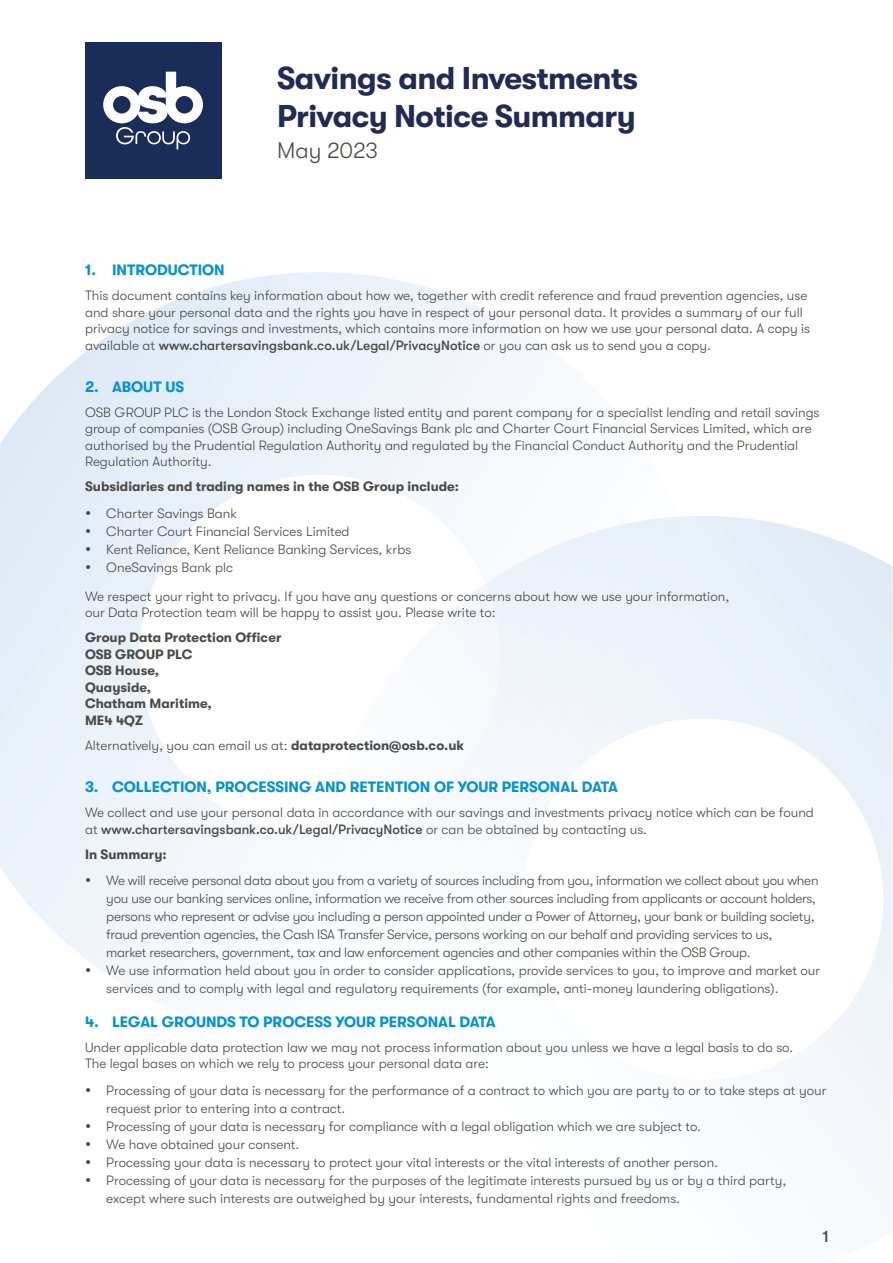
<style>
.page{position:relative;width:893px;height:1263px;background:#fff}
.page>*{position:absolute;margin:0;border:0;box-sizing:border-box;transform-origin:0 0}
.t1{font:700 31.5px/37.8px "GT Walsheim";letter-spacing:-.02em;color:#212b55}
.t2{font:300 22.5px "GT Walsheim";color:#4a4a49}
.t3{font:500 16.5px "GT Walsheim";color:#4a4a49}
.t4{font:700 15px "GT Walsheim";color:#0093d6}
.OSB_body{font:300 13.5px/16.5px "GT Walsheim";color:#4a4a49}
.OSB_body-2{font:300 13.5px/18px "GT Walsheim";letter-spacing:-.02em;color:#4a4a49}
.OSB_body-3{font:700 13.5px/16.5px "GT Walsheim";color:#4a4a49}
.s1{font-weight:500}
.s2{font-weight:700}
</style>
<div class="page">
<img style="left:855px;top:548px;width:38px;height:449px">
<img style="left:680px;top:516px;width:17px;height:1px">
<div style="left:85px;top:43px;width:136px;height:136px;background:#1a2d58"></div>
<svg style="left:103px;top:72px;width:100px;height:77px"></svg>
<svg style="left:86px;top:511px;width:4px;height:4px"></svg>
<svg style="left:86px;top:529px;width:4px;height:4px"></svg>
<svg style="left:86px;top:547px;width:4px;height:4px"></svg>
<svg style="left:86px;top:565px;width:4px;height:4px"></svg>
<svg style="left:86px;top:878px;width:4px;height:4px"></svg>
<p class="t1" style="left:277px;top:59px;width:363px">Savings and Investments<br>Privacy Notice Summary</p>
<p class="t2" style="left:277px;top:138px;width:102px">May 2023</p>
<p class="t4" style="left:85px;top:262px;width:141px">1. INTRODUCTION</p>
<p class="OSB_body" style="left:85px;top:287px;width:727px">This document contains key information about how we, together with credit reference and fraud prevention agencies, use and share your personal data and the rights you have in respect of your personal data. It provides a summary of our full privacy notice for savings and investments, which contains more information on how we use your personal data. A copy is available at <span class="s1">www.chartersavingsbank.co.uk/Legal/PrivacyNotice</span> or you can ask us to send you a copy.</p>
<p class="t4" style="left:85px;top:378px;width:101px">2. ABOUT US</p>
<p class="OSB_body" style="left:85px;top:404px;width:736px">OSB GROUP PLC is the London Stock Exchange listed entity and parent company for a specialist lending and retail savings group of companies (OSB Group) including OneSavings Bank plc and Charter Court Financial Services Limited, which are authorised by the Prudential Regulation Authority and regulated by the Financial Conduct Authority and the Prudential Regulation Authority.</p>
<p class="OSB_body-3" style="left:85px;top:478px;width:375px">Subsidiaries and trading names in the OSB Group include:</p>
<p class="OSB_body" style="left:106px;top:505px;width:132px">Charter Savings Bank</p>
<p class="OSB_body" style="left:106px;top:523px;width:245px">Charter Court Financial Services Limited</p>
<p class="OSB_body" style="left:106px;top:541px;width:307px">Kent Reliance, Kent Reliance Banking Services, krbs</p>
<p class="OSB_body" style="left:106px;top:559px;width:128px">OneSavings Bank plc</p>
<p class="OSB_body" style="left:85px;top:588px;width:646px">We respect your right to privacy. If you have any questions or concerns about how we use your information, our Data Protection team will be happy to assist you. Please write to:</p>
<p class="OSB_body-3" style="left:85px;top:629px;width:198px">Group Data Protection Officer<br>OSB GROUP PLC<br>OSB House,<br>Quayside,<br>Chatham Maritime,<br>ME4 4QZ</p>
<p class="OSB_body" style="left:85px;top:737px;width:381px">Alternatively, you can email us at: <span class="s2">dataprotection@osb.co.uk</span></p>
<p class="t4" style="left:85px;top:778px;width:534px">3. COLLECTION, PROCESSING AND RETENTION OF YOUR PERSONAL DATA</p>
<p class="OSB_body" style="left:85px;top:804px;width:730px">We collect and use your personal data in accordance with our savings and investments privacy notice which can be found at <span class="s1">www.chartersavingsbank.co.uk/Legal/PrivacyNotice</span> or can be obtained by contacting us.</p>
<p class="OSB_body-3" style="left:85px;top:846px;width:83px">In Summary:</p>
<p class="OSB_body-2" style="left:106px;top:871px;width:714px">We will receive personal data about you from a variety of sources including from you, information we collect about you when you use our banking services online, information we receive from other sources including from applicants or account holders, persons who represent or advise you including a person appointed under a Power of Attorney, your bank or building society, fraud prevention agencies, the Cash ISA Transfer Service, persons working on our behalf and providing services to us,<br>market researchers, government, tax and law enforcement agencies and other companies within the OSB Group.</p>
<p class="OSB_body" style="left:106px;top:961px;width:715px;line-height:18px">We use information held about you in order to consider applications, provide services to you, to improve and market our services and to comply with legal and regulatory requirements (for example, anti-money laundering obligations).</p>
<p class="t4" style="left:85px;top:1013px;width:412px">4. LEGAL GROUNDS TO PROCESS YOUR PERSONAL DATA</p>
<p class="OSB_body" style="left:85px;top:1039px;width:710px">Under applicable data protection law we may not process information about you unless we have a legal basis to do so.<br>The legal bases on which we rely to process your personal data are:</p>
<p class="OSB_body" style="left:106px;top:1081px;width:722px;line-height:18px">Processing of your data is necessary for the performance of a contract to which you are party to or to take steps at your request prior to entering into a contract.</p>
<p class="OSB_body" style="left:106px;top:1118px;width:596px">Processing of your data is necessary for compliance with a legal obligation which we are subject to.</p>
<p class="OSB_body" style="left:106px;top:1136px;width:195px">We have obtained your consent.</p>
<p class="OSB_body" style="left:106px;top:1154px;width:613px">Processing your data is necessary to protect your vital interests or the vital interests of another person.</p>
<p class="OSB_body" style="left:106px;top:1171px;width:682px;line-height:18px">Processing of your data is necessary for the purposes of the legitimate interests pursued by us or by a third party, except where such interests are outweighed by your interests, fundamental rights and freedoms.</p>
<p class="t3" style="left:823px;top:1226px;width:8px">1</p>
</div>
